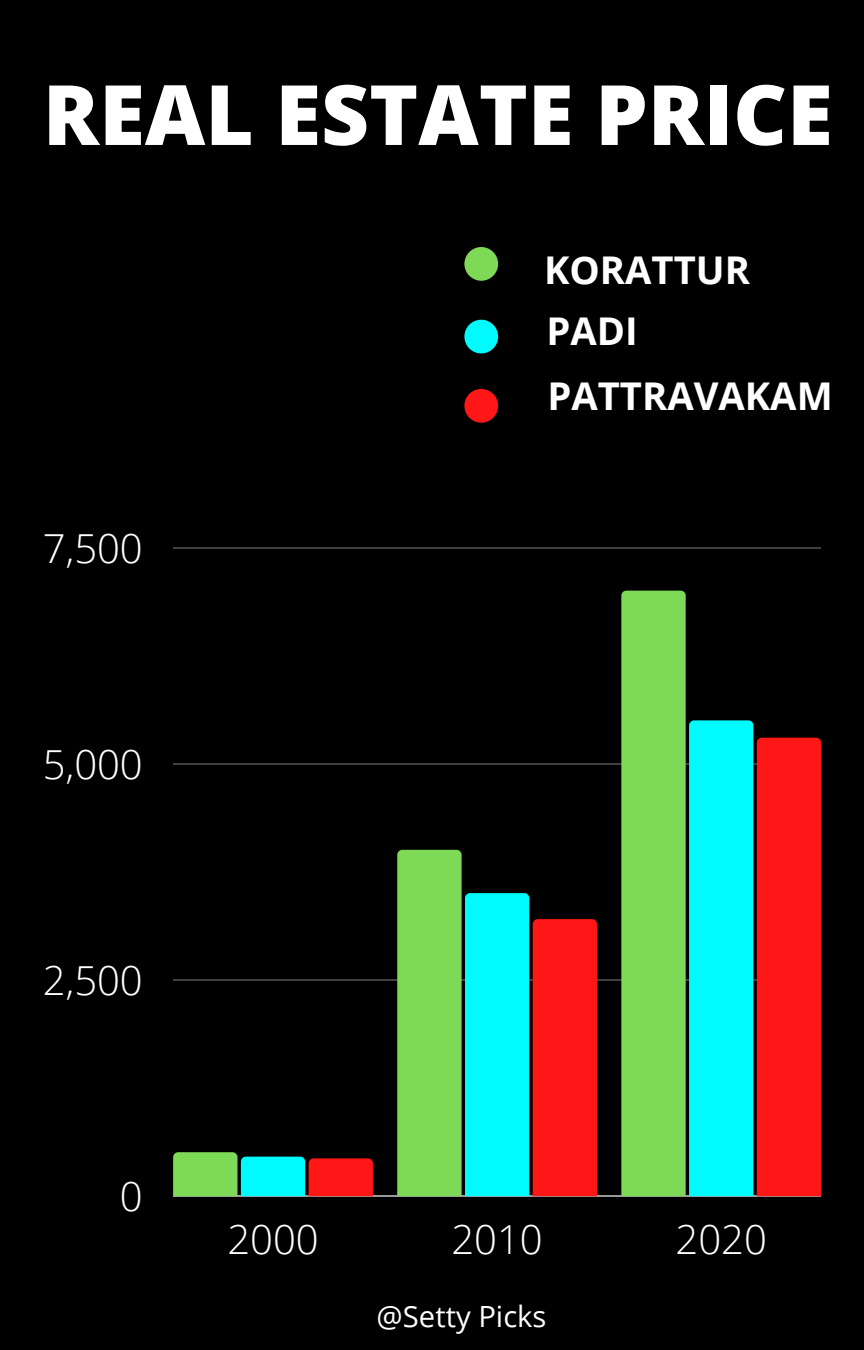
<style>
.page{position:relative;width:864px;height:1350px;background:#000}
.page>*{position:absolute;margin:0;border:0;box-sizing:border-box;transform-origin:0 0}
.t1{font:800 83.25px "Open Sans";color:#fff}
.t2{font:300 40.05px "Open Sans";color:#fff}
.t3{font:700 38.25px "Open Sans";color:#fff}
.t4{font:29.25px "Open Sans";color:#fff}
</style>
<div class="page">
<hr style="left:173px;top:547px;width:648px;height:2px;background:#fff">
<hr style="left:173px;top:763px;width:648px;height:2px;background:#fff">
<hr style="left:173px;top:979px;width:648px;height:2px;background:#fff">
<hr style="left:173px;top:1195px;width:648px;height:2px;background:#fff">
<svg style="left:173px;top:1152px;width:200px;height:44px"></svg>
<svg style="left:397px;top:850px;width:200px;height:346px"></svg>
<svg style="left:621px;top:591px;width:200px;height:605px"></svg>
<div style="left:464px;top:247px;width:34px;height:34px;background:#7ed957;border-radius:50%"></div>
<div style="left:464px;top:320px;width:34px;height:33px;background:#00fafd;border-radius:50%"></div>
<div style="left:464px;top:389px;width:34px;height:34px;background:#ff1616;border-radius:50%"></div>
<p class="t1" style="left:43px;top:56px;width:791px">REAL ESTATE PRICE</p>
<p class="t2" style="left:43px;top:520px;width:101px">7,500</p>
<p class="t2" style="left:43px;top:736px;width:101px">5,000</p>
<p class="t2" style="left:43px;top:952px;width:101px">2,500</p>
<p class="t2" style="left:120px;top:1168px;width:24px">0</p>
<p class="t3" style="left:544px;top:243px;width:207px">KORATTUR</p>
<p class="t3" style="left:547px;top:304px;width:93px">PADI</p>
<p class="t3" style="left:547px;top:369px;width:287px">PATTRAVAKAM</p>
<p class="t2" style="left:227px;top:1212px;width:93px">2000</p>
<p class="t2" style="left:452px;top:1212px;width:93px">2010</p>
<p class="t2" style="left:676px;top:1212px;width:93px">2020</p>
<p class="t4" style="left:377px;top:1296px;width:171px">@Setty Picks</p>
</div>
